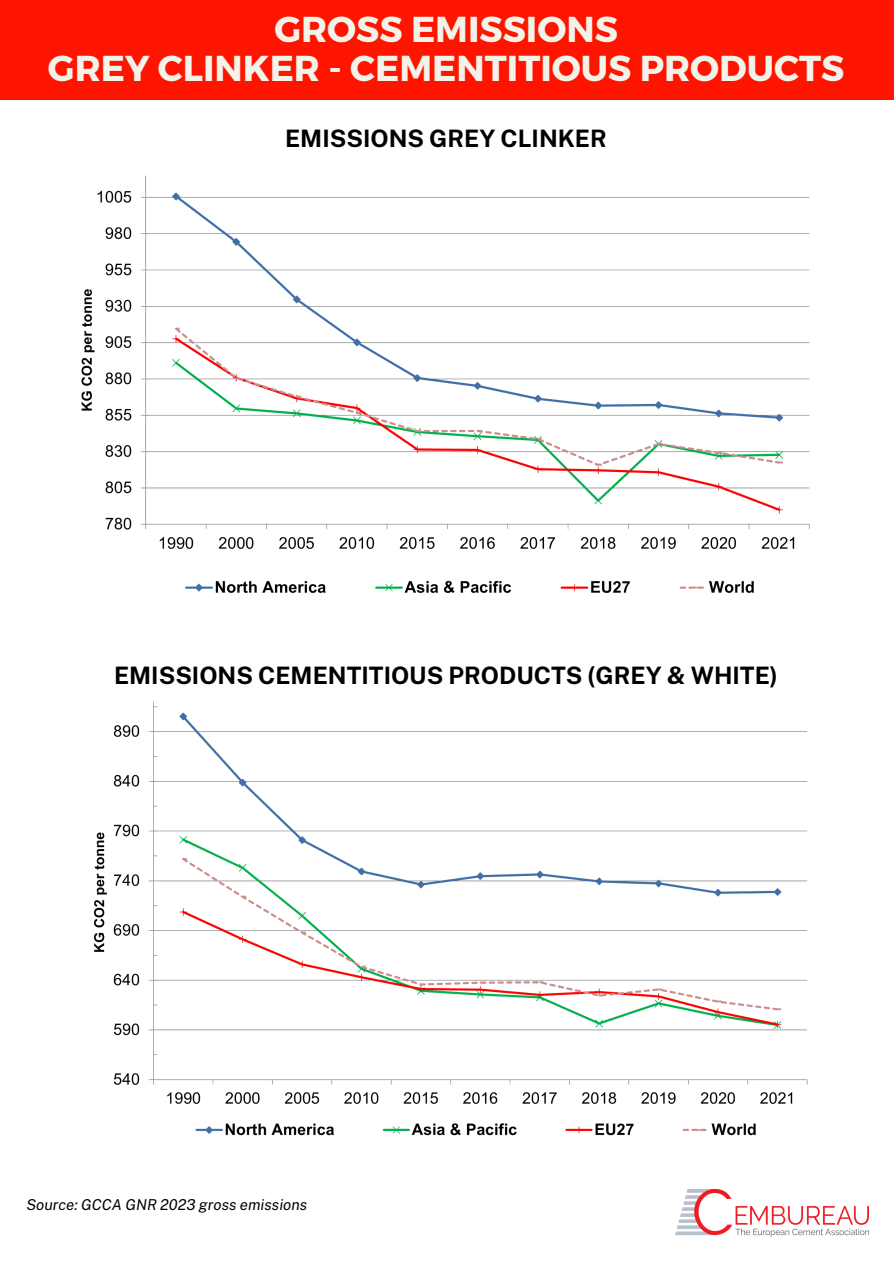
<style>
.page{position:relative;width:894px;height:1264px;background:#fff}
.page>*{position:absolute;margin:0;border:0;box-sizing:border-box;transform-origin:0 0}
.t1{font:700 36px/39.3px "Montserrat";color:#f4f3ea;text-align:center}
.t2{font:700 24px "Public Sans";color:#000}
.t3{font:italic 15px "Public Sans";color:#000}
</style>
<div class="page">
<div style="left:0;top:0;width:893px;height:100px;background:#ff1400"></div>
<img style="left:675px;top:1189px;width:193px;height:46px">
<img style="left:81px;top:175px;width:729px;height:418px">
<img style="left:93px;top:701px;width:715px;height:435px">
<h2 class="t1" style="left:48px;top:7px;width:797px">GROSS EMISSIONS<br>GREY CLINKER - CEMENTITIOUS PRODUCTS</h2>
<p class="t2" style="left:285px;top:124px;width:323px">EMISSIONS GREY CLINKER</p>
<h2 class="t2" style="left:114px;top:661px;width:665px">EMISSIONS CEMENTITIOUS PRODUCTS (GREY &amp; WHITE)</h2>
<p class="t3" style="left:26px;top:1195px;width:282px">Source: GCCA GNR 2023 gross emissions</p>
</div>
